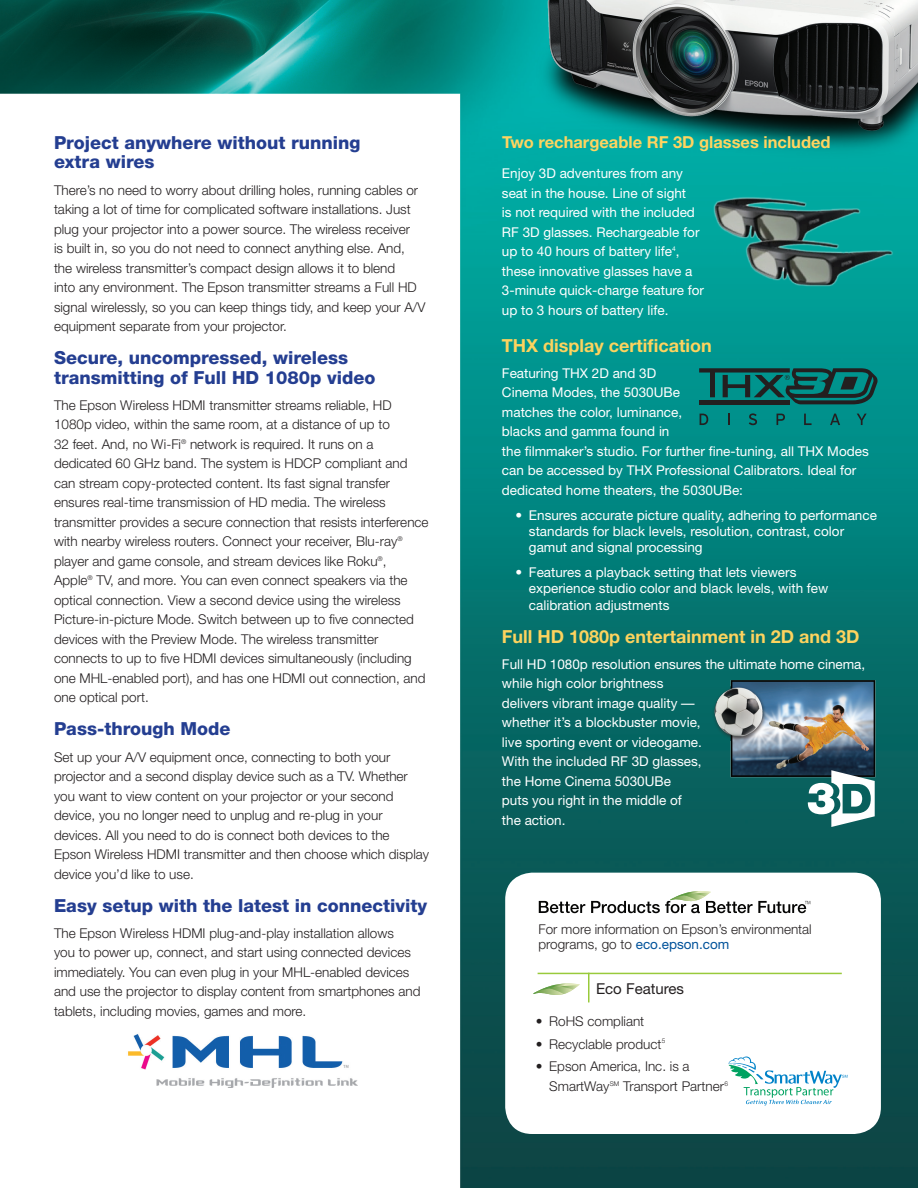
<style>
.page{position:relative;width:918px;height:1188px;background:#fff}
.page>*{position:absolute;margin:0;border:0;box-sizing:border-box;transform-origin:0 0}
.BODY_COPY_HEADING{font:800 18px/19.5px "Helvetica Neue";color:#243e91}
.BODY_COPY_HEADING-2{font:700 18px "Helvetica Neue";color:#fdd35e}
.MAIN_BODY_COPY{font:700 16.5px "Helvetica Neue";color:#ffd460}
.t1{font:15px "Helvetica Neue";color:#231f20}
.BODY_COPY{font:300 13.5px/19.5px "Helvetica Neue";color:#231f20}
.BODY_COPY-2{font:13.5px/19.5px "Helvetica Neue";color:#fff}
.BODY_COPY_BULLETS{font:13.5px/16.2px "Helvetica Neue";color:#fff}
.ECO_FEATURE_BULLETS{font:300 13.5px/19.5px "Helvetica Neue";color:#231f20}
.BP_INFO{font:300 13.5px/15px "Helvetica Neue";color:#231f20}
.s1{font-weight:400;color:#01529a}
</style>
<div class="page">
<img style="left:0;top:0;width:918px;height:1188px">
<img style="left:508px;top:0;width:410px;height:170px">
<div style="left:505px;top:873px;width:376px;height:261px;background:#fff;border-radius:27px"></div>
<svg style="left:539px;top:901px;width:46px;height:12px"></svg>
<svg style="left:591px;top:891px;width:219px;height:22px"></svg>
<svg style="left:533px;top:983px;width:47px;height:12px"></svg>
<hr style="left:588px;top:973px;width:2px;height:29px;background:#99ca3b">
<svg style="left:728px;top:1056px;width:120px;height:50px"></svg>
<hr style="left:538px;top:973px;width:304px;height:1px;background:#99ca3b">
<img style="left:705px;top:195px;width:192px;height:99px">
<svg style="left:700px;top:414px;width:8px;height:11px"></svg>
<svg style="left:749px;top:413px;width:8px;height:12px"></svg>
<svg style="left:777px;top:414px;width:8px;height:11px"></svg>
<svg style="left:804px;top:414px;width:8px;height:11px"></svg>
<svg style="left:830px;top:414px;width:10px;height:11px"></svg>
<svg style="left:857px;top:414px;width:10px;height:11px"></svg>
<svg style="left:699px;top:368px;width:179px;height:36px;background:#105b58"></svg>
<img style="left:704px;top:680px;width:174px;height:120px">
<svg style="left:808px;top:770px;width:67px;height:57px"></svg>
<img style="left:126px;top:1028px;width:231px;height:60px">
<p class="BODY_COPY_HEADING" style="left:54px;top:133px;width:308px">Project anywhere without running extra wires</p>
<p class="BODY_COPY" style="left:54px;top:180px;width:373px">There’s no need to worry about drilling holes, running cables or taking a lot of time for complicated software installations. Just plug your projector into a power source. The wireless receiver<br>is built in, so you do not need to connect anything else. And, the wireless transmitter’s compact design allows it to blend<br>into any environment. The Epson transmitter streams a Full HD signal wirelessly, so you can keep things tidy, and keep your A/V equipment separate from your projector.</p>
<p class="BODY_COPY_HEADING" style="left:54px;top:348px;width:323px">Secure, uncompressed, wireless transmitting of Full HD 1080p video</p>
<p class="BODY_COPY" style="left:54px;top:395px;width:376px">The Epson Wireless HDMI transmitter streams reliable, HD 1080p video, within the same room, at a distance of up to<br>32 feet. And, no Wi-Fi<sup>®</sup> network is required. It runs on a dedicated 60 GHz band. The system is HDCP compliant and can stream copy-protected content. Its fast signal transfer ensures real-time transmission of HD media. The wireless transmitter provides a secure connection that resists interference with nearby wireless routers. Connect your receiver, Blu-ray<sup>® </sup>player and game console, and stream devices like Roku<sup>®</sup>, Apple<sup>®</sup> TV, and more. You can even connect speakers via the optical connection. View a second device using the wireless Picture-in-picture Mode. Switch between up to five connected devices with the Preview Mode. The wireless transmitter connects to up to five HDMI devices simultaneously (including one MHL-enabled port), and has one HDMI out connection, and one optical port.</p>
<p class="BODY_COPY_HEADING" style="left:54px;top:719px;width:178px">Pass-through Mode</p>
<p class="BODY_COPY" style="left:54px;top:747px;width:377px">Set up your A/V equipment once, connecting to both your projector and a second display device such as a TV. Whether you want to view content on your projector or your second device, you no longer need to unplug and re-plug in your devices. All you need to do is connect both devices to the Epson Wireless HDMI transmitter and then choose which display device you’d like to use.</p>
<p class="BODY_COPY_HEADING" style="left:54px;top:895px;width:375px">Easy setup with the latest in connectivity</p>
<p class="BODY_COPY" style="left:54px;top:923px;width:368px">The Epson Wireless HDMI plug-and-play installation allows<br>you to power up, connect, and start using connected devices immediately. You can even plug in your MHL-enabled devices and use the projector to display content from smartphones and tablets, including movies, games and more.</p>
<p class="BP_INFO" style="left:538px;top:921px;width:275px">For more information on Epson’s environmental programs, go to <span class="s1">eco.epson.com</span></p>
<p class="MAIN_BODY_COPY" style="left:502px;top:132px;width:330px">Two rechargeable RF 3D glasses included</p>
<p class="BODY_COPY-2" style="left:502px;top:163px;width:204px">Enjoy 3D adventures from any seat in the house. Line of sight<br>is not required with the included<br>RF 3D glasses. Rechargeable for up to 40 hours of battery life<sup>4</sup>, these innovative glasses have a<br>3-minute quick-charge feature for up to 3 hours of battery life.</p>
<p class="BODY_COPY_HEADING-2" style="left:502px;top:334px;width:211px">THX display certification</p>
<p class="BODY_COPY-2" style="left:502px;top:363px;width:368px">Featuring THX 2D and 3D<br>Cinema Modes, the 5030UBe<br>matches the color, luminance,<br>blacks and gamma found in<br>the filmmaker’s studio. For further fine-tuning, all THX Modes can be accessed by THX Professional Calibrators. Ideal for dedicated home theaters, the 5030UBe:</p>
<p class="BODY_COPY_BULLETS" style="left:529px;top:507px;width:350px;text-indent:-14px">• Ensures accurate picture quality, adhering to performance standards for black levels, resolution, contrast, color gamut and signal processing</p>
<p class="BODY_COPY_BULLETS" style="left:529px;top:564px;width:301px;text-indent:-14px">• Features a playback setting that lets viewers experience studio color and black levels, with few calibration adjustments</p>
<p class="BODY_COPY_HEADING-2" style="left:502px;top:625px;width:359px">Full HD 1080p entertainment in 2D and 3D</p>
<p class="BODY_COPY-2" style="left:502px;top:654px;width:365px">Full HD 1080p resolution ensures the ultimate home cinema, while high color brightness<br>delivers vibrant image quality —<br>whether it’s a blockbuster movie,<br>live sporting event or videogame.<br>With the included RF 3D glasses,<br>the Home Cinema 5030UBe<br>puts you right in the middle of<br>the action.</p>
<p class="t1" style="left:596px;top:980px;width:90px">Eco Features</p>
<p class="ECO_FEATURE_BULLETS" style="left:536px;top:1011px;width:110px">• RoHS compliant</p>
<p class="ECO_FEATURE_BULLETS" style="left:536px;top:1034px;width:131px">• Recyclable product<sup>5</sup></p>
<p class="ECO_FEATURE_BULLETS" style="left:549px;top:1057px;width:180px;text-indent:-14px">• Epson America, Inc. is a<br>SmartWay<sup>SM</sup> Transport Partner<sup>6</sup></p>
</div>
